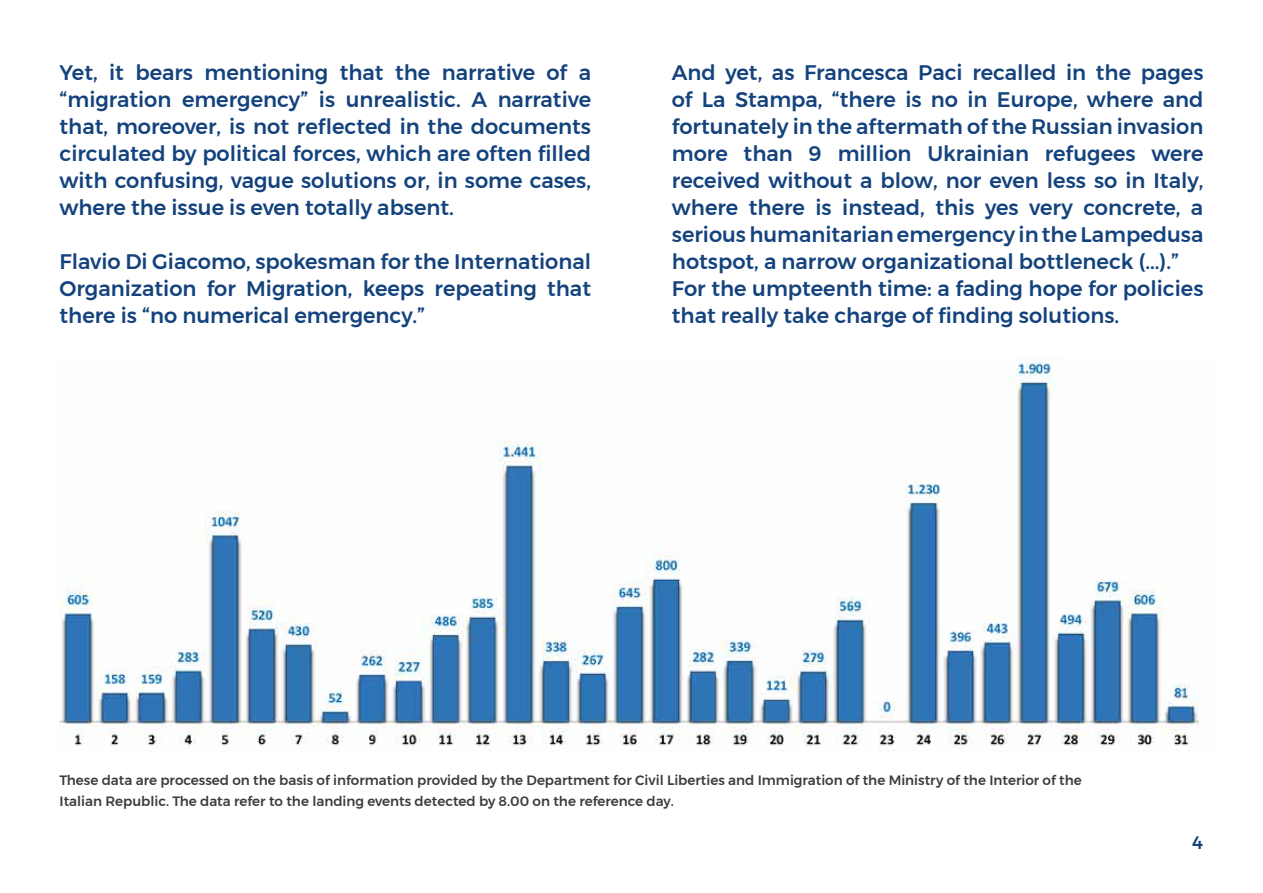
<style>
.page{position:relative;width:1263px;height:893px;background:#fff}
.page>*{position:absolute;margin:0;border:0;box-sizing:border-box;transform-origin:0 0}
.t1{font:500 21px/27px "Montserrat";color:#13427d;text-align:justify}
.t2{font:500 18px "Montserrat";color:#13427d}
.t3{font:500 13.5px/21px "Montserrat";color:#3c3c3b}
</style>
<div class="page">
<img style="left:60px;top:357px;width:1139px;height:389px">
<p class="t1" style="left:60px;top:59px;width:533px">Yet, it bears mentioning that the narrative of a “migration emergency” is unrealistic. A narrative that, moreover, is not reflected in the documents circulated by political forces, which are often filled with confusing, vague solutions or, in some cases, where the issue is even totally absent.</p>
<p class="t1" style="left:60px;top:248px;width:533px">Flavio Di Giacomo, spokesman for the International Organization for Migration, keeps repeating that there is “no numerical emergency.”</p>
<p class="t1" style="left:672px;top:59px;width:533px;text-align:left">And yet, as Francesca Paci recalled in the pages of La Stampa, “there is no in Europe, where and fortunately in the aftermath of the Russian invasion more than 9 million Ukrainian refugees were received without a blow, nor even less so in Italy, where there is instead, this yes very concrete, a serious humanitarian emergency in the Lampedusa hotspot, a narrow organizational bottleneck (...).” For the umpteenth time: a fading hope for policies that really take charge of finding solutions.</p>
<p class="t3" style="left:60px;top:769px;width:1024px">These data are processed on the basis of information provided by the Department for Civil Liberties and Immigration of the Ministry of the Interior of the<br>Italian Republic. The data refer to the landing events detected by 8.00 on the reference day.</p>
<p class="t2" style="left:1193px;top:828px;width:12px">4</p>
</div>
